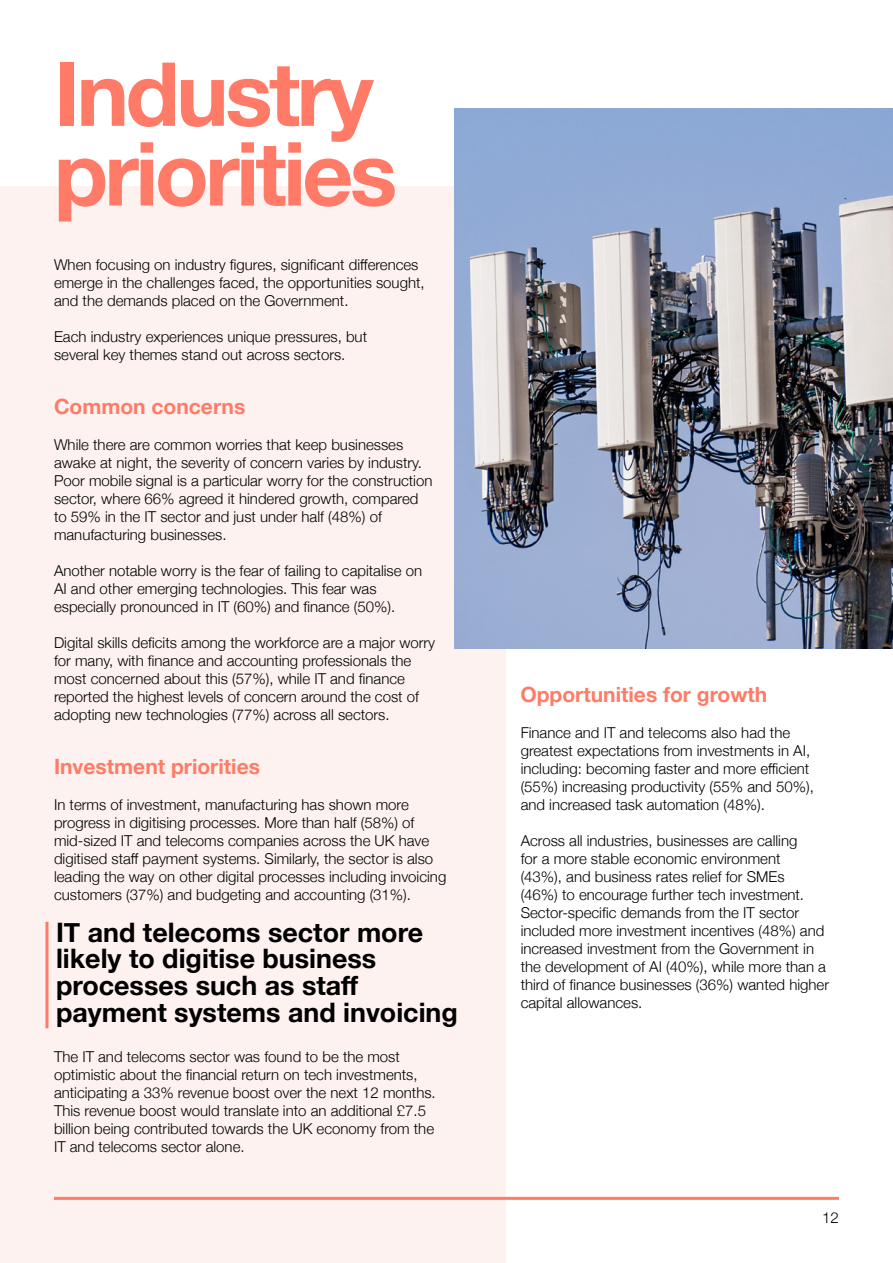
<style>
.page{position:relative;width:893px;height:1263px;background:#fff}
.page>*{position:absolute;margin:0;border:0;box-sizing:border-box;transform-origin:0 0}
.t1{font:700 88.5px/79.7px "Helvetica Neue";letter-spacing:-.04em;color:#ff7b67}
.t2{font:700 26.85px/26.8px "Helvetica Neue";color:#000}
.t3{font:700 21px "Helvetica Neue";color:#ff7b67}
.t4{font:300 15px/18px "Helvetica Neue";color:#000}
</style>
<div class="page">
<div style="left:0;top:186px;width:506px;height:1077px;background:#fdf2f0"></div>
<hr style="left:54px;top:1197px;width:785px;height:3px;background:#ff7b67">
<hr style="left:45px;top:922px;width:3px;height:106px;background:#ff7b67">
<img style="left:454px;top:108px;width:439px;height:540px">
<h1 class="t1" style="left:54px;top:57px;width:345px">Industry priorities</h1>
<p class="t4" style="left:54px;top:255px;width:372px">When focusing on industry figures, significant differences emerge in the challenges faced, the opportunities sought, and the demands placed on the Government.</p>
<p class="t4" style="left:54px;top:327px;width:315px">Each industry experiences unique pressures, but several key themes stand out across sectors.</p>
<h3 class="t3" style="left:54px;top:390px;width:193px">Common concerns</h3>
<p class="t4" style="left:54px;top:435px;width:380px">While there are common worries that keep businesses awake at night, the severity of concern varies by industry.<br>Poor mobile signal is a particular worry for the construction sector, where 66% agreed it hindered growth, compared to 59% in the IT sector and just under half (48%) of manufacturing businesses.</p>
<p class="t4" style="left:54px;top:561px;width:370px">Another notable worry is the fear of failing to capitalise on<br>AI and other emerging technologies. This fear was especially pronounced in IT (60%) and finance (50%).</p>
<p class="t4" style="left:54px;top:633px;width:383px">Digital skills deficits among the workforce are a major worry for many, with finance and accounting professionals the most concerned about this (57%), while IT and finance reported the highest levels of concern around the cost of adopting new technologies (77%) across all sectors.</p>
<h3 class="t3" style="left:54px;top:750px;width:208px">Investment priorities</h3>
<p class="t4" style="left:54px;top:795px;width:394px">In terms of investment, manufacturing has shown more progress in digitising processes. More than half (58%) of mid-sized IT and telecoms companies across the UK have digitised staff payment systems. Similarly, the sector is also leading the way on other digital processes including invoicing customers (37%) and budgeting and accounting (31%).</p>
<h2 class="t2" style="left:56px;top:919px;width:403px">IT and telecoms sector more likely to digitise business processes such as staff payment systems and invoicing</h2>
<p class="t4" style="left:54px;top:1047px;width:383px">The IT and telecoms sector was found to be the most optimistic about the financial return on tech investments, anticipating a 33% revenue boost over the next 12 months.<br>This revenue boost would translate into an additional £7.5 billion being contributed towards the UK economy from the IT and telecoms sector alone.</p>
<h3 class="t3" style="left:520px;top:678px;width:248px">Opportunities for growth</h3>
<p class="t4" style="left:521px;top:723px;width:295px">Finance and IT and telecoms also had the greatest expectations from investments in AI, including: becoming faster and more efficient (55%) increasing productivity (55% and 50%), and increased task automation (48%).</p>
<p class="t4" style="left:521px;top:831px;width:310px">Across all industries, businesses are calling<br>for a more stable economic environment<br>(43%), and business rates relief for SMEs<br>(46%) to encourage further tech investment.<br>Sector-specific demands from the IT sector included more investment incentives (48%) and increased investment from the Government in the development of AI (40%), while more than a third of finance businesses (36%) wanted higher capital allowances.</p>
<p class="t4" style="left:822px;top:1208px;width:18px">12</p>
</div>
